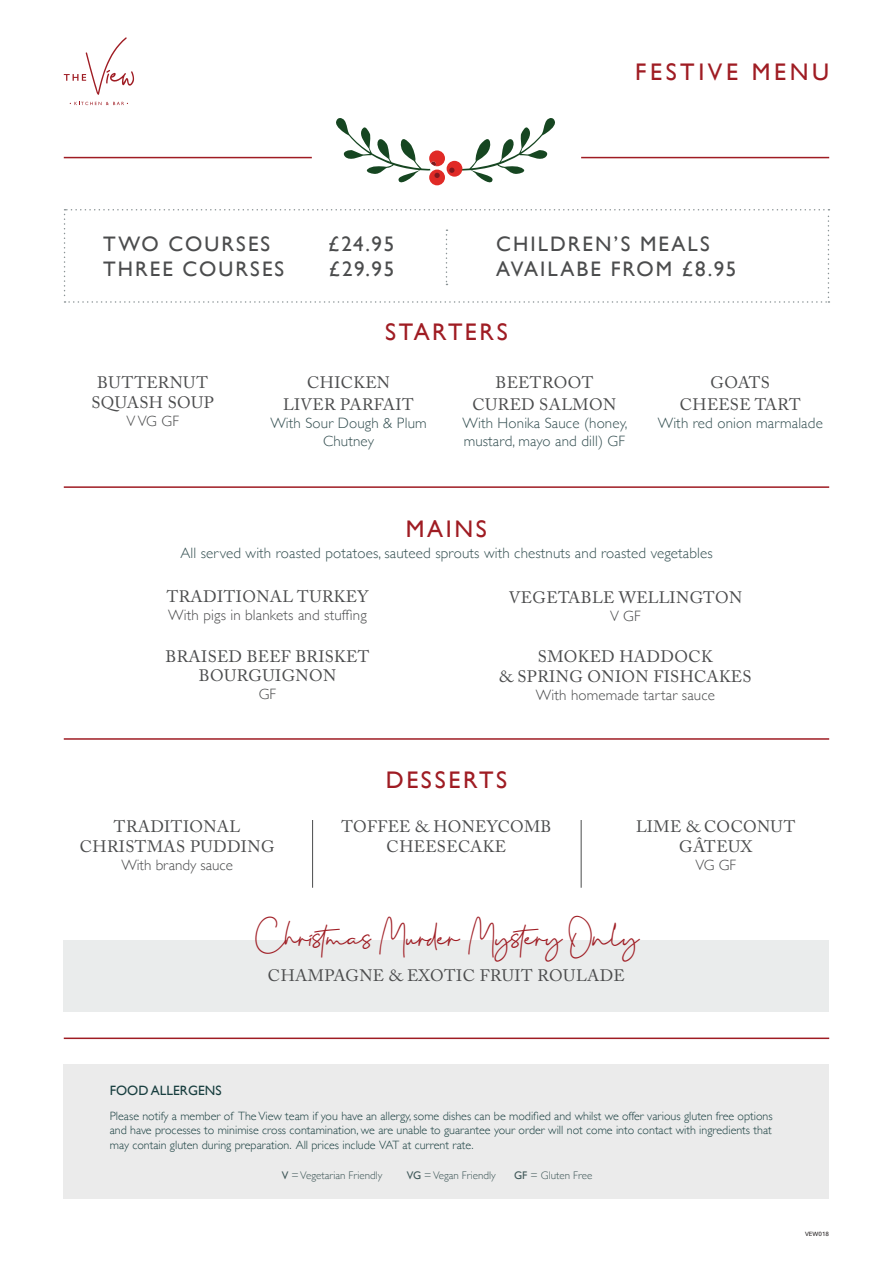
<style>
.page{position:relative;width:893px;height:1263px;background:#fff}
.page>*{position:absolute;margin:0;border:0;box-sizing:border-box;transform-origin:0 0}
.t1{font:27px "Cervanttis";color:#9f1c23}
.t2{font:24px "Gill Sans";letter-spacing:.11em;color:#9f1c23}
.t3{font:24px "Gill Sans";letter-spacing:.15em;color:#9f1c23}
.t4{font:21px/25.2px "Gill Sans";letter-spacing:.095em;color:#4b4c4d}
.t5{font:16.5px/19.8px "Adobe Caslon Pro";letter-spacing:.025em;color:#4b4c4d;text-align:center}
.t6{font:300 15px/18px "Gill Sans";letter-spacing:.01em;color:#355052;text-align:center}
.t7{font:300 15px "Gill Sans";letter-spacing:.01em;color:#4b4c4d}
.t8{font:13.5px "Gill Sans";color:#183e3f}
.t9{font:300 12px/14.4px "Gill Sans";color:#183e3f;text-align:justify}
.t10{font:300 10.95px "Gill Sans";color:#3f5758}
.t11{font:500 6px "Avenir Next";color:#231f20}
.s1{font-weight:400}
</style>
<div class="page">
<div style="left:64px;top:940px;width:765px;height:72px;background:#eaecec"></div>
<hr style="left:64px;top:157px;width:248px;height:1px;background:#9f1c23">
<hr style="left:581px;top:157px;width:248px;height:1px;background:#9f1c23">
<svg style="left:70px;top:102px;width:58px;height:3px"></svg>
<svg style="left:64px;top:37px;width:70px;height:58px"></svg>
<hr style="left:64px;top:486px;width:765px;height:2px;background:#9f1c23">
<hr style="left:64px;top:738px;width:765px;height:2px;background:#9f1c23">
<hr style="left:64px;top:1037px;width:765px;height:2px;background:#9f1c23">
<div style="left:64px;top:1065px;width:765px;height:134px;background:#ebebeb"></div>
<svg style="left:461px;top:118px;width:94px;height:65px"></svg>
<div style="left:447px;top:161px;width:15px;height:16px;background:#e02a26;border-radius:50%"></div>
<svg style="left:336px;top:118px;width:118px;height:67px"></svg>
<hr style="left:581px;top:820px;width:1px;height:68px;background:#4b4c4d">
<svg style="left:64px;top:209px;width:765px;height:94px"></svg>
<hr style="left:312px;top:820px;width:1px;height:68px;background:#4b4c4d">
<p class="t4" style="left:103px;top:231px;width:169px">TWO COURSES</p>
<p class="t4" style="left:328px;top:231px;width:67px">£24.95</p>
<p class="t4" style="left:103px;top:256px;width:183px">THREE COURSES</p>
<p class="t4" style="left:329px;top:256px;width:67px">£29.95</p>
<p class="t3" style="left:635px;top:58px;width:195px">FESTIVE MENU</p>
<p class="t4" style="left:496px;top:231px;width:242px">CHILDREN’S MEALS<br>AVAILABE FROM £8.95</p>
<p class="t5" style="left:91px;top:373px;width:124px">BUTTERNUT<br>SQUASH SOUP</p>
<p class="t7" style="left:126px;top:409px;width:54px">V VG GF</p>
<p class="t2" style="left:385px;top:318px;width:124px">STARTERS</p>
<p class="t5" style="left:283px;top:372px;width:132px;line-height:21.6px">CHICKEN<br>LIVER PARFAIT</p>
<p class="t6" style="left:270px;top:413px;width:158px">With Sour Dough &amp; Plum<br>Chutney</p>
<p class="t5" style="left:473px;top:372px;width:145px;line-height:21.6px">BEETROOT<br>CURED SALMON</p>
<p class="t6" style="left:462px;top:413px;width:166px;text-align:left">With Honika Sauce (honey, mustard, mayo and dill) GF</p>
<p class="t2" style="left:406px;top:514px;width:82px">MAINS</p>
<p class="t5" style="left:680px;top:372px;width:123px;line-height:21.6px">GOATS<br>CHEESE TART</p>
<p class="t6" style="left:658px;top:413px;width:167px">With red onion marmalade</p>
<p class="t6" style="left:180px;top:543px;width:534px">All served with roasted potatoes, sauteed sprouts with chestnuts and roasted vegetables</p>
<p class="t5" style="left:167px;top:587px;width:203px">TRADITIONAL TURKEY</p>
<p class="t7" style="left:168px;top:604px;width:200px">With pigs in blankets and stuffing</p>
<p class="t5" style="left:166px;top:646px;width:206px">BRAISED BEEF BRISKET<br>BOURGUIGNON</p>
<p class="t7" style="left:259px;top:683px;width:19px">GF</p>
<p class="t5" style="left:509px;top:587px;width:235px">VEGETABLE WELLINGTON</p>
<p class="t7" style="left:610px;top:604px;width:32px">V GF</p>
<p class="t5" style="left:499px;top:646px;width:254px">SMOKED HADDOCK<br>&amp; SPRING ONION FISHCAKES</p>
<p class="t7" style="left:536px;top:683px;width:181px">With homemade tartar sauce</p>
<p class="t2" style="left:386px;top:766px;width:123px">DESSERTS</p>
<p class="t5" style="left:80px;top:816px;width:196px">TRADITIONAL<br>CHRISTMAS PUDDING</p>
<p class="t7" style="left:121px;top:853px;width:113px">With brandy sauce</p>
<p class="t5" style="left:341px;top:816px;width:212px">TOFFEE &amp; HONEYCOMB<br>CHEESECAKE</p>
<p class="t5" style="left:636px;top:816px;width:161px">LIME &amp; COCONUT<br>GÂTEUX</p>
<p class="t7" style="left:695px;top:853px;width:42px">VG GF</p>
<p class="t1" style="left:254px;top:921px;width:386px">Christmas Murder Mystery Only</p>
<p class="t5" style="left:268px;top:965px;width:359px">CHAMPAGNE &amp; EXOTIC FRUIT ROULADE</p>
<p class="t8" style="left:110px;top:1082px;width:113px">FOOD ALLERGENS</p>
<p class="t9" style="left:110px;top:1108px;width:664px">Please notify a member of The View team if you have an allergy, some dishes can be modified and whilst we offer various gluten free options and have processes to minimise cross contamination, we are unable to guarantee your order will not come into contact with ingredients that may contain gluten during preparation. All prices include VAT at current rate.</p>
<p class="t10" style="left:282px;top:1167px;width:102px"><span class="s1">V</span> = Vegetarian Friendly</p>
<p class="t10" style="left:407px;top:1167px;width:90px"><span class="s1">VG</span> = Vegan Friendly</p>
<p class="t10" style="left:514px;top:1167px;width:80px"><span class="s1">GF</span> = Gluten Free</p>
<p class="t11" style="left:805px;top:1229px;width:26px">VEW018</p>
</div>
